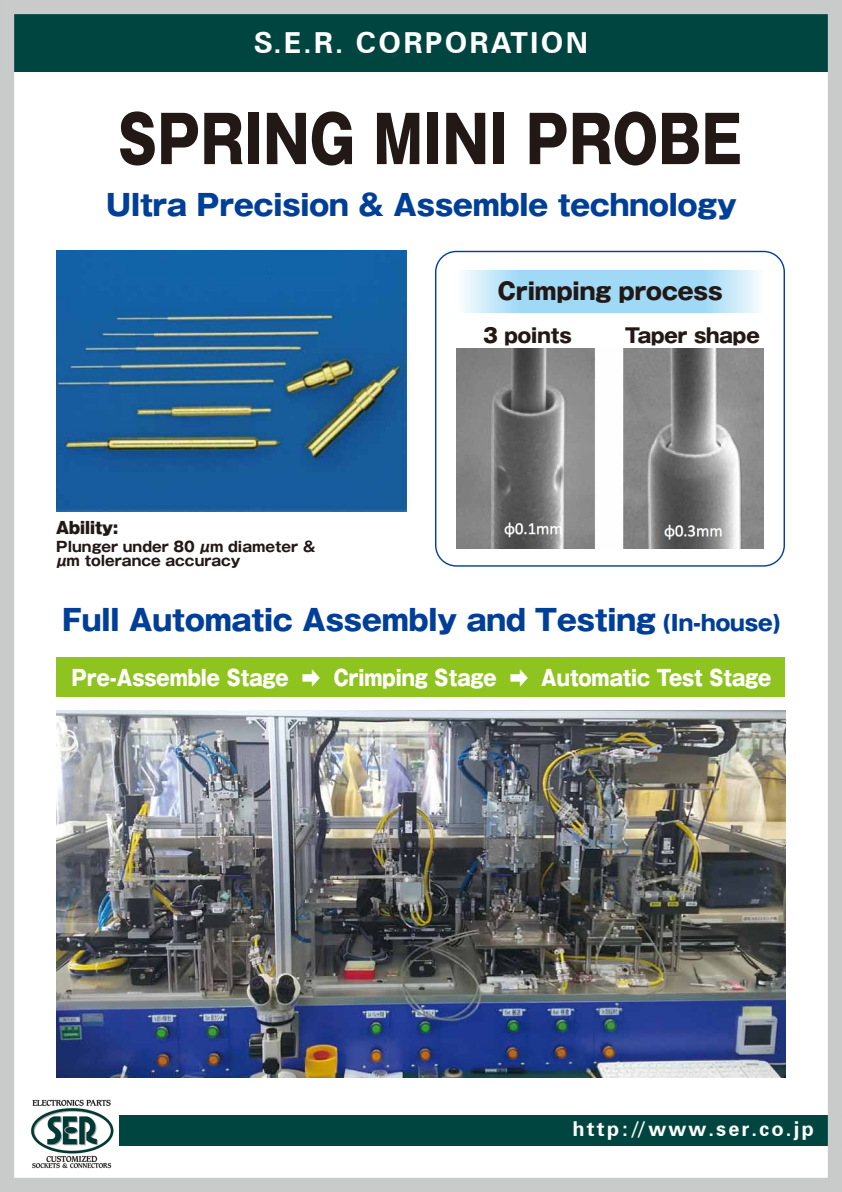
<style>
.page{position:relative;width:842px;height:1192px;background:#fff}
.page>*{position:absolute;margin:0;border:0;box-sizing:border-box;transform-origin:0 0}
.t1{font:800 63.8px "Gothic MB101 Pro";color:#221815;scale:.83 1}
.t2{font:700 29px "Zurich BT";letter-spacing:.08em;color:#fff}
.t3{font:800 28.7px "Gothic MB101 Pro";color:#003f98}
.t4{font:800 23.05px "Gothic MB101 Pro";color:#221815}
.t5{font:800 21.25px "Gothic MB101 Pro";color:#fff;scale:.9 1}
.t6{font:700 20.5px "Zurich BT";letter-spacing:.1em;color:#fff}
.t7{font:800 19.5px "Gothic MB101 Pro";color:#221815}
.t8{font:900 15.95px "Gothic MB101 Pro";color:#221815}
.t9{font:700 14.15px/14.2px "Gothic MB101 Pro";color:#221815}
.s1{font-size:21.25px}
</style>
<div class="page">
<img style="left:0;top:0;width:842px;height:1192px">
<p class="t2" style="left:254px;top:25px;width:336px">S.E.R. CORPORATION</p>
<p class="t1" style="left:117px;top:86px;width:754px">SPRING MINI PROBE</p>
<p class="t3" style="left:106px;top:181px;width:632px">Ultra Precision &amp; Assemble technology</p>
<p class="t4" style="left:497px;top:272px;width:227px">Crimping process</p>
<p class="t8" style="left:56px;top:515px;width:64px">Ability:</p>
<p class="t9" style="left:54px;top:538px;width:262px">Plunger under 80 μm diameter &amp; μm tolerance accuracy</p>
<p class="t7" style="left:483px;top:319px;width:90px">3 points</p>
<p class="t7" style="left:625px;top:319px;width:136px">Taper shape</p>
<p class="t3" style="left:62px;top:596px;width:720px">Full Automatic Assembly and Testing <span class="s1">(In-house)</span></p>
<p class="t5" style="left:72px;top:660px;width:779px">Pre-Assemble Stage ➡ Crimping Stage ➡ Automatic Test Stage</p>
<p class="t6" style="left:573px;top:1116px;width:243px">http://www.ser.co.jp</p>
</div>
